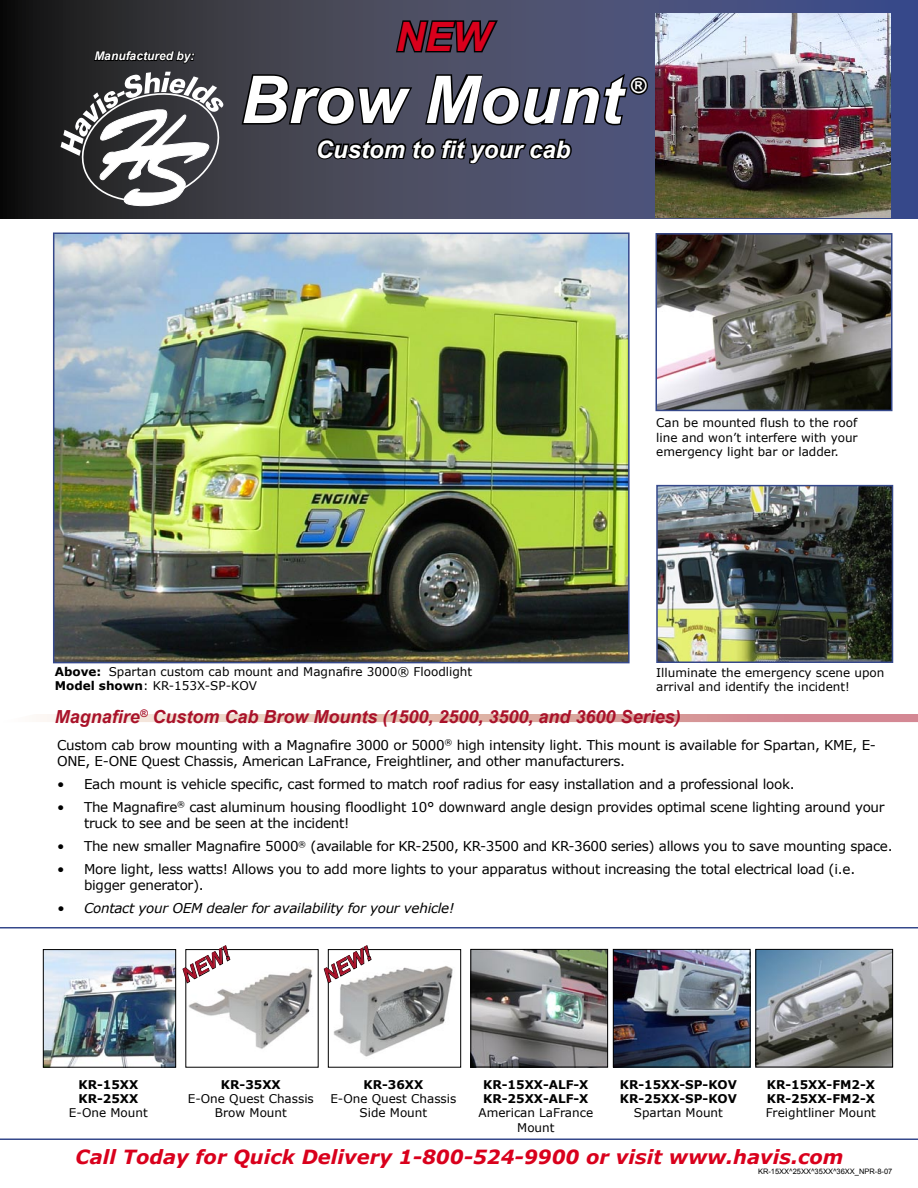
<style>
.page{position:relative;width:918px;height:1188px;background:#fff}
.page>*{position:absolute;margin:0;border:0;box-sizing:border-box;transform-origin:0 0}
.t1{font:italic 700 66px "Arial";color:#fff}
.t2{font:italic 700 40.5px "Arial";color:#d9001c}
.t3{font:italic 700 24px "Arial";color:#fff}
.t4{font:italic 700 21px "Arial";color:#fff}
.t5{font:italic 700 19.5px "Verdana";color:#d9001c}
.t6{font:italic 700 19.5px "Arial";color:#a9122a}
.t7{font:italic 700 18px "Arial";color:#a9122a}
.t8{font:13.5px/16.2px "Verdana";letter-spacing:-.02em;color:#000}
.t9{font:italic 13.5px "Verdana";letter-spacing:-.02em;color:#000}
.t10{font:12px/14.4px "Verdana";color:#000;text-align:center}
.t11{font:700 12px "Verdana";color:#000}
.t12{font:italic 700 12px "Arial";color:#fff}
.t13{font:7.5px "Arial";color:#000}
.s1{font-weight:700}
</style>
<div class="page">
<svg style="left:0;top:0;width:918px;height:219px;background:#3a3e53"></svg>
<svg style="left:0;top:927px;width:918px;height:213px"></svg>
<svg style="left:40px;top:714px;width:878px;height:8px;background:#e1b5b0"></svg>
<img style="left:659px;top:488px;width:231px;height:172px">
<div style="left:656px;top:485px;width:237px;height:178px;border:2px solid #35488b"></div>
<img style="left:659px;top:236px;width:230px;height:172px">
<div style="left:656px;top:233px;width:236px;height:178px;border:2px solid #35488b"></div>
<img style="left:656px;top:14px;width:235px;height:203px">
<img style="left:56px;top:236px;width:571px;height:424px">
<div style="left:53px;top:233px;width:577px;height:430px;border:2px solid #35488b"></div>
<img style="left:45px;top:951px;width:129px;height:114px">
<div style="left:43px;top:949px;width:133px;height:118px;border:1px solid #000"></div>
<img style="left:188px;top:960px;width:128px;height:95px">
<img style="left:330px;top:956px;width:129px;height:107px">
<div style="left:328px;top:949px;width:133px;height:118px;border:1px solid #000"></div>
<img style="left:473px;top:951px;width:133px;height:114px">
<div style="left:471px;top:949px;width:137px;height:118px;border:1px solid #000"></div>
<img style="left:615px;top:951px;width:133px;height:114px">
<div style="left:613px;top:949px;width:137px;height:118px;border:1px solid #000"></div>
<img style="left:758px;top:951px;width:133px;height:114px">
<div style="left:756px;top:949px;width:137px;height:118px;border:1px solid #000"></div>
<svg style="left:179px;top:945px;width:55px;height:39px"></svg>
<svg style="left:321px;top:945px;width:54px;height:39px"></svg>
<svg style="left:61px;top:40px;width:164px;height:170px"></svg>
<svg style="left:314px;top:135px;width:260px;height:37px;background:#323342"></svg>
<svg style="left:240px;top:18px;width:410px;height:109px;background:#3e4053"></svg>
<p class="t12" style="left:94px;top:48px;width:102px">Manufactured by:</p>
<p class="t2" style="left:396px;top:10px;width:96px">NEW</p>
<p class="t1" style="left:241px;top:57px;width:383px">Brow Mount</p>
<p class="t4" style="left:630px;top:72px;width:17px">®</p>
<p class="t3" style="left:316px;top:134px;width:256px">Custom to fit your cab</p>
<p class="t10" style="left:55px;top:664px;width:419px"><span class="s1">Above:</span> Spartan custom cab mount and Magnafire 3000® Floodlight</p>
<p class="t10" style="left:55px;top:678px;width:204px"><span class="s1">Model shown</span>: KR-153X-SP-KOV</p>
<p class="t10" style="left:656px;top:415px;width:203px;text-align:justify">Can be mounted flush to the roof line and won’t interfere with your emergency light bar or ladder.</p>
<p class="t10" style="left:656px;top:665px;width:230px;text-align:left">Illuminate the emergency scene upon arrival and identify the incident!</p>
<p class="t7" style="left:55px;top:705px;width:627px">Magnafire<sup>®</sup> Custom Cab Brow Mounts (1500, 2500, 3500, and 3600 Series)</p>
<p class="t8" style="left:57px;top:736px;width:821px">Custom cab brow mounting with a Magnafire 3000 or 5000<sup>®</sup> high intensity light. This mount is available for Spartan, KME, E-<br>ONE, E-ONE Quest Chassis, American LaFrance, Freightliner, and other manufacturers.</p>
<p class="t8" style="left:84px;top:776px;width:712px">Each mount is vehicle specific, cast formed to match roof radius for easy installation and a professional look.</p>
<p class="t8" style="left:84px;top:798px;width:802px">The Magnafire<sup>®</sup> cast aluminum housing floodlight 10° downward angle design provides optimal scene lighting around your truck to see and be seen at the incident!</p>
<p class="t8" style="left:84px;top:838px;width:810px">The new smaller Magnafire 5000<sup>®</sup> (available for KR-2500, KR-3500 and KR-3600 series) allows you to save mounting space.</p>
<p class="t8" style="left:84px;top:861px;width:773px">More light, less watts! Allows you to add more lights to your apparatus without increasing the total electrical load (i.e. bigger generator).</p>
<p class="t9" style="left:84px;top:900px;width:372px">Contact your OEM dealer for availability for your vehicle!</p>
<p class="t8" style="left:57px;top:772px;width:9px;line-height:23px">• •</p>
<p class="t8" style="left:57px;top:834px;width:9px;line-height:23px">• •</p>
<p class="t9" style="left:57px;top:900px;width:9px">•</p>
<p class="t6" style="left:177px;top:966px;width:53px;rotate:-29deg">NEW!</p>
<p class="t6" style="left:318px;top:966px;width:53px;rotate:-29deg">NEW!</p>
<p class="t11" style="left:78px;top:1077px;width:61px">KR-15XX</p>
<p class="t11" style="left:78px;top:1091px;width:61px">KR-25XX</p>
<p class="t10" style="left:69px;top:1105px;width:80px">E-One Mount</p>
<p class="t11" style="left:221px;top:1077px;width:61px">KR-35XX</p>
<p class="t10" style="left:188px;top:1091px;width:128px">E-One Quest Chassis<br>Brow Mount</p>
<p class="t11" style="left:363px;top:1077px;width:61px">KR-36XX</p>
<p class="t10" style="left:330px;top:1091px;width:128px">E-One Quest Chassis<br>Side Mount</p>
<p class="t11" style="left:483px;top:1077px;width:107px">KR-15XX-ALF-X</p>
<p class="t11" style="left:483px;top:1091px;width:107px">KR-25XX-ALF-X</p>
<p class="t10" style="left:479px;top:1105px;width:116px">American LaFrance<br>Mount</p>
<p class="t11" style="left:620px;top:1077px;width:119px">KR-15XX-SP-KOV</p>
<p class="t11" style="left:620px;top:1091px;width:119px">KR-25XX-SP-KOV</p>
<p class="t10" style="left:634px;top:1105px;width:91px">Spartan Mount</p>
<p class="t11" style="left:767px;top:1077px;width:110px">KR-15XX-FM2-X</p>
<p class="t11" style="left:767px;top:1091px;width:110px">KR-25XX-FM2-X</p>
<p class="t10" style="left:766px;top:1105px;width:112px">Freightliner Mount</p>
<p class="t5" style="left:76px;top:1144px;width:770px">Call Today for Quick Delivery 1-800-524-9900 or visit www.havis.com</p>
<p class="t13" style="left:758px;top:1166px;width:136px">KR-15XX^25XX^35XX^36XX_NPR-8-07</p>
</div>
